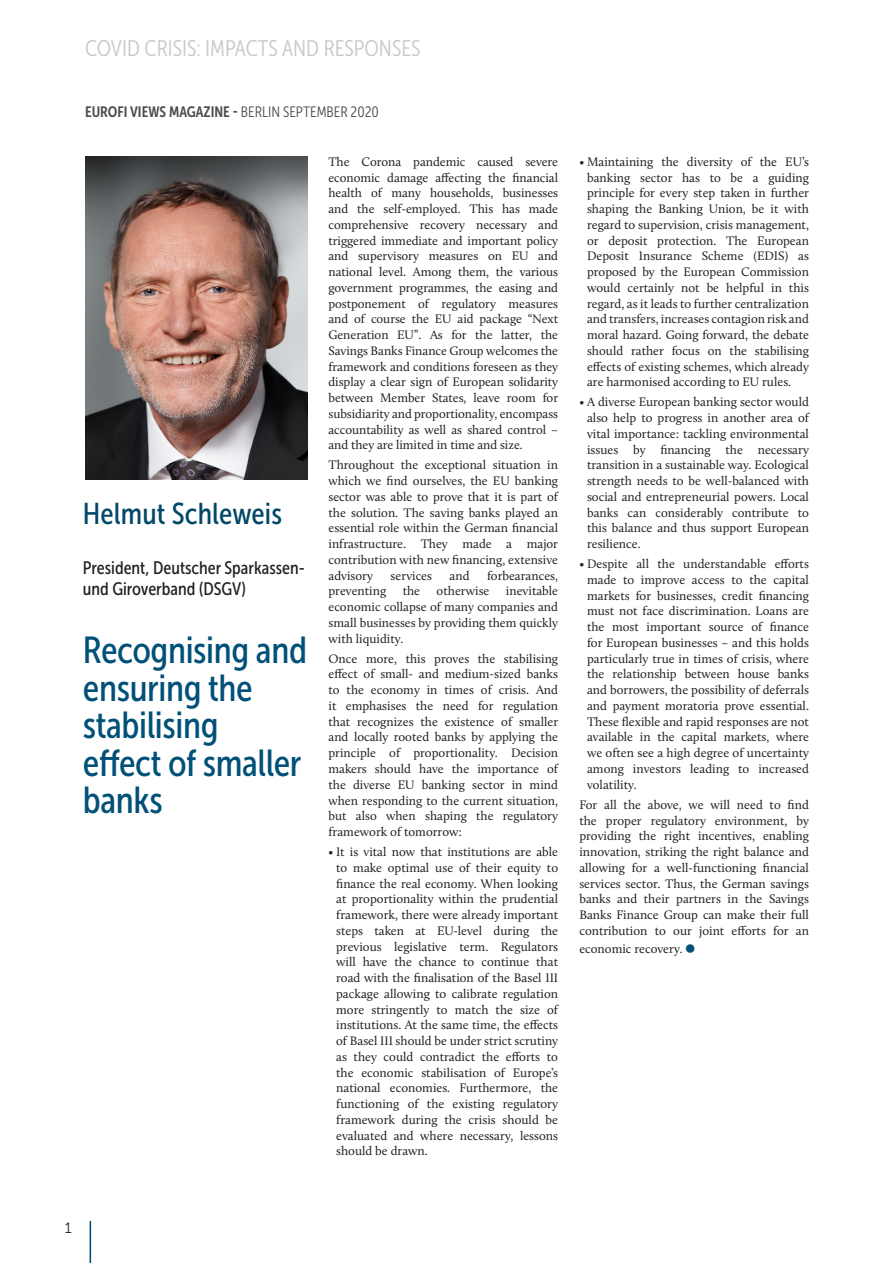
<style>
.page{position:relative;width:893px;height:1263px;background:#fff}
.page>*{position:absolute;margin:0;border:0;box-sizing:border-box;transform-origin:0 0}
.t1{font:37.5px/37.5px "Museo Sans Cond 500";letter-spacing:-.01em;color:#005078}
.BODY_TEXT{font:30px "Museo Sans Cond 500";letter-spacing:.005em;color:#004768}
.t2{font:22.5px "Museo Sans Cond 300";color:#c7c8ca}
.GRAND_Fonction{font:18px/21.6px "Museo Sans Cond 500";color:#231f20}
.t3{font:15px "Museo Sans Cond 700";color:#4b4c4d}
.BULLETS{font:15px "Museo Sans 300";color:#231f20}
.t4{font:12.75px/15.8px "Calluna";color:#231f20;text-align:justify}
.s1{font-family:"Museo Sans Cond 300"}
</style>
<div class="page">
<img style="left:85px;top:156px;width:222px;height:323px">
<hr style="left:90px;top:1221px;width:1px;height:42px;background:#004768">
<p class="t2" style="left:85px;top:36px;width:337px">COVID CRISIS: IMPACTS AND RESPONSES</p>
<p class="t3" style="left:85px;top:103px;width:295px">EUROFI VIEWS MAGAZINE - <span class="s1">BERLIN SEPTEMBER 2020</span></p>
<p class="BODY_TEXT" style="left:83px;top:497px;width:201px">Helmut Schleweis</p>
<p class="GRAND_Fonction" style="left:83px;top:557px;width:223px">President, Deutscher Sparkassen&shy;und Giroverband (DSGV)</p>
<p class="t1" style="left:83px;top:632px;width:226px">Recognising and ensuring the stabilising<br>effect of smaller banks</p>
<p class="t4" style="left:328px;top:154px;width:231px">The Corona pandemic caused severe economic damage affecting the financial health of many households, businesses and the self-employed. This has made comprehensive recovery necessary and triggered immediate and important policy and supervisory measures on EU and national level. Among them, the various government programmes, the easing and postponement of regulatory measures and of course the EU aid package “Next Generation EU”. As for the latter, the Savings Banks Finance Group welcomes the framework and conditions foreseen as they display a clear sign of European solidarity between Member States, leave room for subsidiarity and proportionality, encompass accountability as well as shared control – and they are limited in time and size.</p>
<p class="t4" style="left:328px;top:457px;width:231px">Throughout the exceptional situation in which we find ourselves, the EU banking sector was able to prove that it is part of the solution. The saving banks played an essential role within the German financial infrastructure. They made a major contribution with new financing, extensive advisory</p>
<p class="t4" style="left:391px;top:567px;width:43px">services</p>
<p class="t4" style="left:450px;top:567px;width:22px">and</p>
<p class="t4" style="left:487px;top:567px;width:73px">forbearances,</p>
<p class="t4" style="left:328px;top:583px;width:231px;text-indent:177px">inevitable economic collapse of many companies and small businesses by providing them quickly with liquidity.</p>
<p class="t4" style="left:328px;top:650px;width:231px">Once more, this proves the stabilising effect of small- and medium-sized banks to the economy in times of crisis. And it emphasises the need for regulation that recognizes the existence of smaller and locally rooted banks by applying the principle of proportionality. Decision makers should have the importance of the diverse EU banking sector in mind when responding to the current situation, but also when shaping the regulatory framework of tomorrow:</p>
<p class="t4" style="left:336px;top:844px;width:223px;text-indent:-8px">• It is vital now that institutions are able to make optimal use of their equity to finance the real economy. When looking at proportionality within the prudential framework, there were already important steps taken at EU-level during the previous legislative term. Regulators will have the chance to continue that road with the finalisation of the Basel III package allowing to calibrate regulation more stringently to match the size of institutions. At the same time, the effects of Basel III should be under strict scrutiny as they could contradict the efforts to the economic stabilisation of Europe’s national economies. Furthermore, the functioning of the existing regulatory framework during the crisis should be evaluated and where necessary, lessons should be drawn.</p>
<p class="t4" style="left:328px;top:583px;width:59px">preventing</p>
<p class="t4" style="left:403px;top:583px;width:19px">the</p>
<p class="t4" style="left:437px;top:583px;width:54px">otherwise</p>
<p class="t4" style="left:587px;top:154px;width:223px;text-indent:-8px">• Maintaining the diversity of the EU’s banking sector has to be a guiding principle for every step taken in further shaping the Banking Union, be it with regard to supervision, crisis management, or deposit protection. The European Deposit Insurance Scheme (EDIS) as proposed by the European Commission would certainly not be helpful in this regard, as it leads to further centralization and transfers, increases contagion risk and moral hazard. Going forward, the debate should rather focus on the stabilising effects of existing schemes, which already are harmonised according to EU rules.</p>
<p class="t4" style="left:587px;top:394px;width:223px;text-indent:-8px">• A diverse European banking sector would also help to progress in another area of vital importance: tackling environmental issues by financing the necessary transition in a sustainable way. Ecological strength needs to be well-balanced with social and entrepreneurial powers. Local banks can considerably contribute to this balance and thus support European resilience.</p>
<p class="t4" style="left:587px;top:556px;width:223px;text-indent:-8px">• Despite all the understandable efforts made to improve access to the capital markets for businesses, credit financing must not face discrimination. Loans are the most important source of finance for European businesses – and this holds particularly true in times of crisis, where the relationship between house banks and borrowers, the possibility of deferrals and payment moratoria prove essential.<br>These flexible and rapid responses are not available in the capital markets, where we often see a high degree of uncertainty among investors leading to increased volatility.</p>
<p class="t4" style="left:579px;top:796px;width:231px">For all the above, we will need to find the proper regulatory environment, by providing the right incentives, enabling innovation, striking the right balance and allowing for a well-functioning financial services sector. Thus, the German savings banks and their partners in the Savings Banks Finance Group can make their full contribution to our joint efforts for an</p>
<p class="t4" style="left:579px;top:940px;width:105px">economic recovery.</p>
<p class="BULLETS" style="left:65px;top:1220px;width:8px">1</p>
</div>
